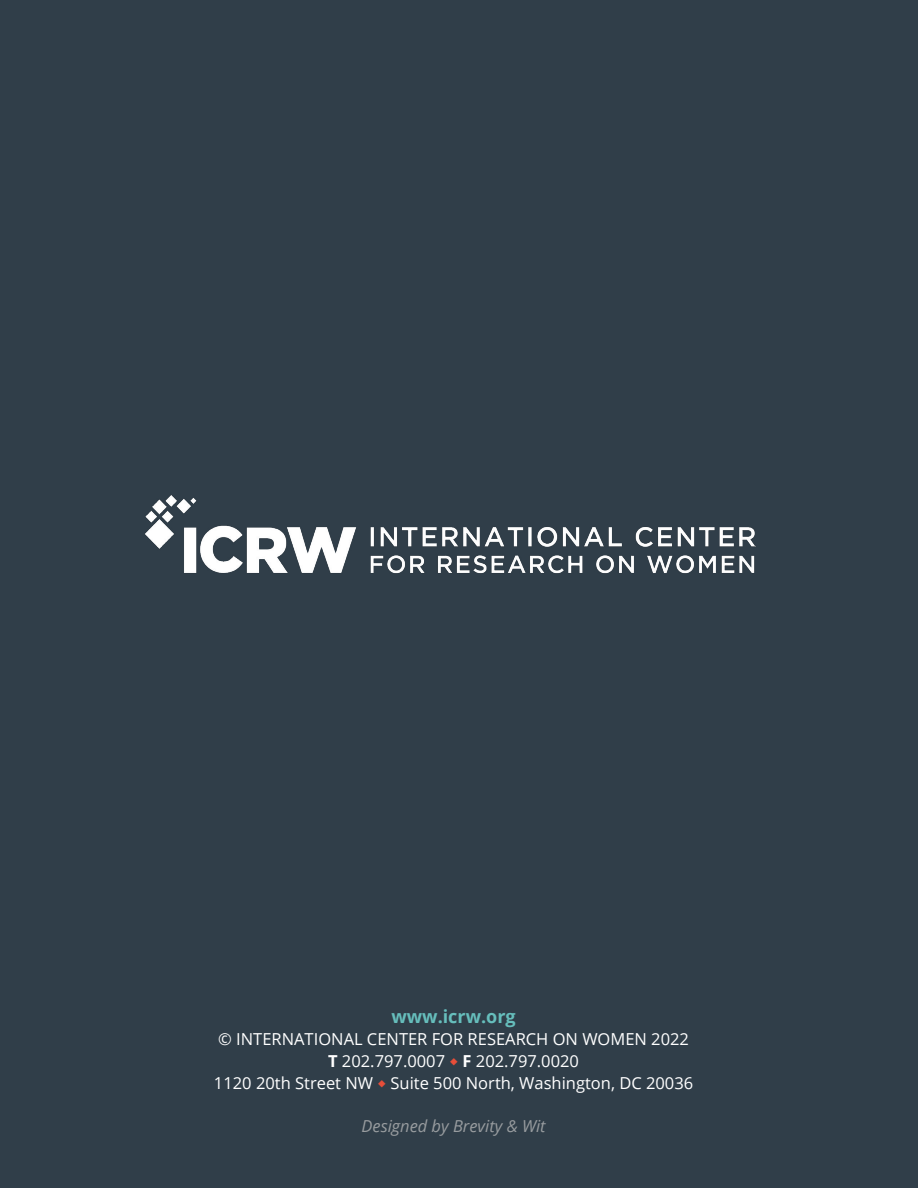
<style>
.page{position:relative;width:918px;height:1188px;background:#303e49}
.page>*{position:absolute;margin:0;border:0;box-sizing:border-box;transform-origin:0 0}
.t1{font:700 18px "Open Sans";color:#66bebc}
.t2{font:16.5px/21.8px "Open Sans";color:#fff;text-align:center}
.t3{font:italic 16.5px "Open Sans";color:#989c9f}
.s1{font-weight:700}
.s2{color:#e74e39}
</style>
<div class="page">
<img style="left:145px;top:495px;width:610px;height:79px">
<p class="t1" style="left:391px;top:1004px;width:126px">www.icrw.org</p>
<p class="t2" style="left:214px;top:1028px;width:481px">© INTERNATIONAL CENTER FOR RESEARCH ON WOMEN 2022<br><span class="s1">T</span> 202.797.0007 <span class="s2">◆</span> <span class="s1">F</span> 202.797.0020<br>1120 20th Street NW <span class="s2">◆</span> Suite 500 North, Washington, DC 20036</p>
<p class="t3" style="left:362px;top:1115px;width:186px">Designed by Brevity &amp; Wit</p>
</div>
